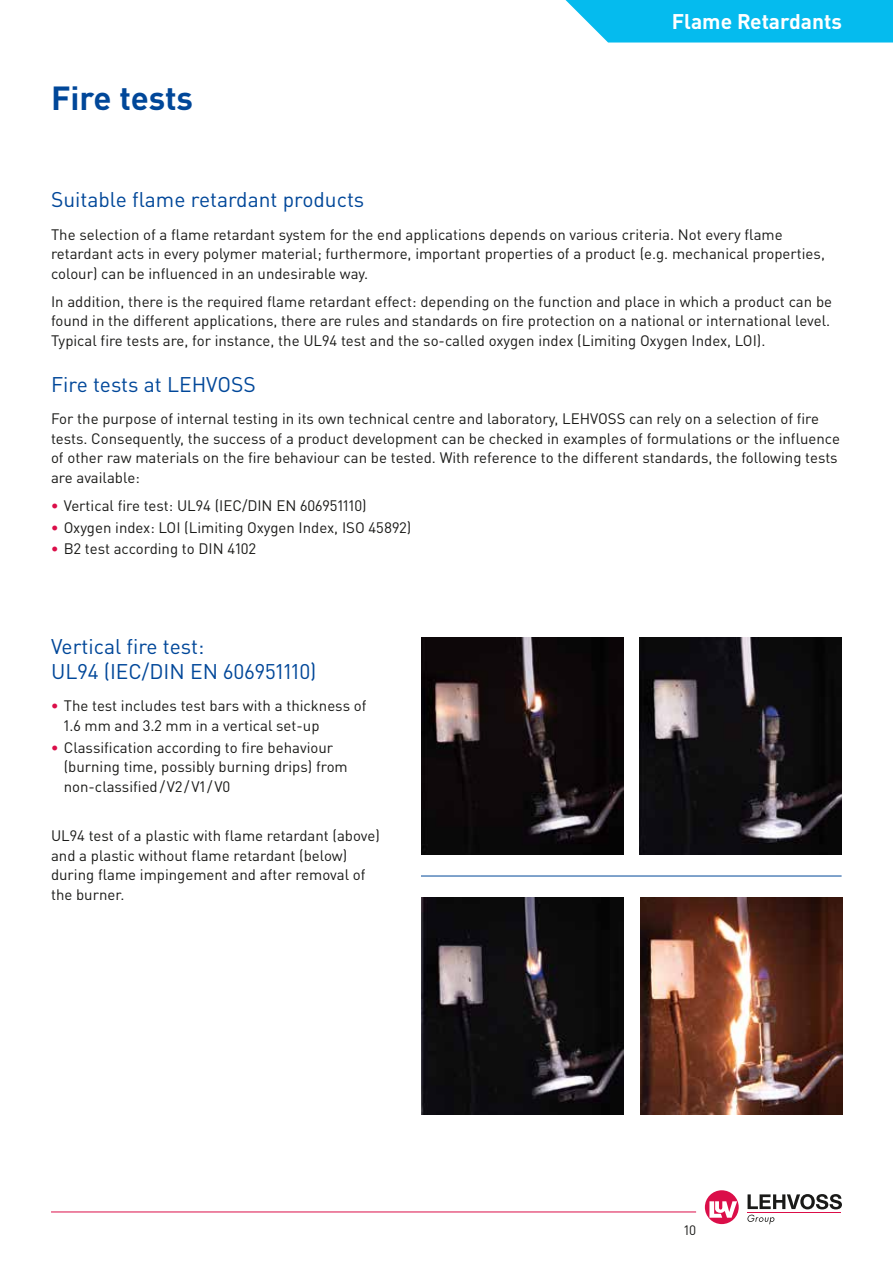
<style>
.page{position:relative;width:893px;height:1263px;background:#fff}
.page>*{position:absolute;margin:0;border:0;box-sizing:border-box;transform-origin:0 0}
.t1{font:700 33px "DIN Pro";letter-spacing:-.005em;color:#004799}
.t2{font:21px/25.2px "DIN Pro";color:#004799}
.t3{font:700 21px "DIN Pro";color:#fff}
.t4{font:15px/19.5px "DIN Pro";color:#1a1a18}
.t5{font:13.5px "DIN Pro";color:#1a1a18}
.s1{font-weight:700;color:#db0e49}
</style>
<div class="page">
<svg style="left:705px;top:1190px;width:34px;height:34px"></svg>
<svg style="left:747px;top:1194px;width:95px;height:30px"></svg>
<hr style="left:51px;top:1211px;width:645px;height:1px;background:#db0e49">
<svg style="left:565px;top:0;width:328px;height:43px;background:#18c0ef"></svg>
<img style="left:421px;top:638px;width:202px;height:217px">
<img style="left:421px;top:897px;width:202px;height:217px">
<img style="left:640px;top:638px;width:202px;height:217px">
<img style="left:640px;top:897px;width:202px;height:217px">
<hr style="left:421px;top:876px;width:421px;height:1px;background:#004799">
<h1 class="t1" style="left:51px;top:71px;width:144px">Fire tests</h1>
<h2 class="t3" style="left:672px;top:4px;width:172px">Flame Retardants</h2>
<h2 class="t2" style="left:51px;top:185px;width:315px">Suitable flame retardant products</h2>
<p class="t4" style="left:51px;top:223px;width:775px">The selection of a flame retardant system for the end applications depends on various criteria. Not every flame retardant acts in every polymer material; furthermore, important properties of a product (e.g. mechanical properties, colour) can be influenced in an undesirable way.</p>
<p class="t4" style="left:51px;top:290px;width:783px">In addition, there is the required flame retardant effect: depending on the function and place in which a product can be found in the different applications, there are rules and standards on fire protection on a national or international level.<br>Typical fire tests are, for instance, the UL94 test and the so-called oxygen index (Limiting Oxygen Index, LOI).</p>
<h2 class="t2" style="left:51px;top:370px;width:206px">Fire tests at LEHVOSS</h2>
<p class="t4" style="left:51px;top:408px;width:790px">For the purpose of internal testing in its own technical centre and laboratory, LEHVOSS can rely on a selection of fire tests. Consequently, the success of a product development can be checked in examples of formulations or the influence of other raw materials on the fire behaviour can be tested. With reference to the different standards, the following tests are available:</p>
<p class="t4" style="left:51px;top:494px;width:317px"><span class="s1">•</span> Vertical fire test: UL94 (IEC/DIN EN 606951110)</p>
<p class="t4" style="left:51px;top:516px;width:362px"><span class="s1">•</span> Oxygen index: LOI (Limiting Oxygen Index, ISO 45892)</p>
<p class="t4" style="left:51px;top:537px;width:207px"><span class="s1">•</span> B2 test according to DIN 4102</p>
<h2 class="t2" style="left:51px;top:632px;width:267px">Vertical fire test:<br>UL94 (IEC/DIN EN 606951110)</h2>
<p class="t4" style="left:64px;top:695px;width:304px;text-indent:-13px"><span class="s1">•</span> The test includes test bars with a thickness of<br>1.6 mm and 3.2 mm in a vertical set-up</p>
<p class="t4" style="left:64px;top:736px;width:286px;text-indent:-13px"><span class="s1">•</span> Classification according to fire behaviour (burning time, possibly burning drips) from non-classified/V2 /V1/V0</p>
<p class="t4" style="left:51px;top:824px;width:330px">UL94 test of a plastic with flame retardant (above) and a plastic without flame retardant (below) during flame impingement and after removal of the burner.</p>
<p class="t5" style="left:684px;top:1219px;width:14px">10</p>
</div>
